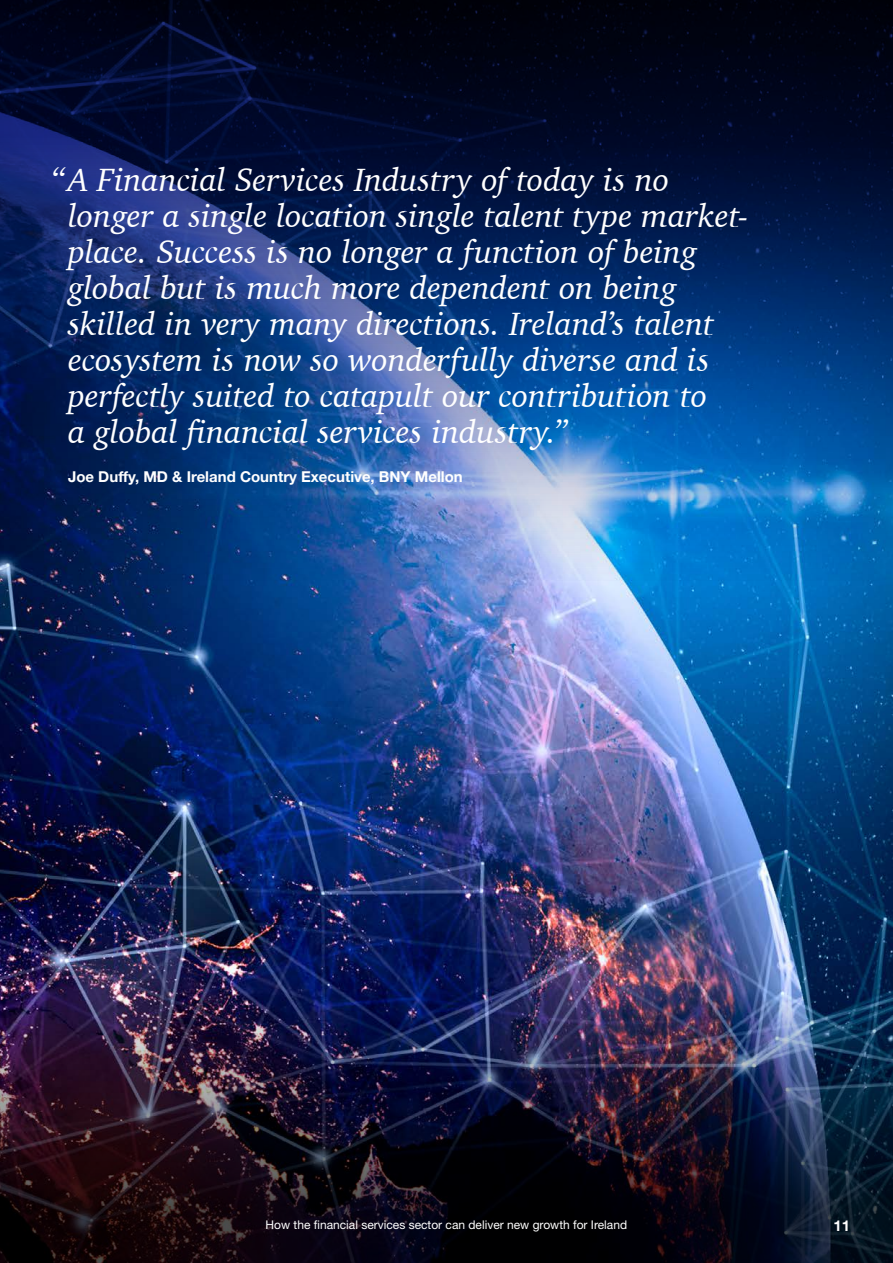
<style>
.page{position:relative;width:893px;height:1263px;background:#fff}
.page>*{position:absolute;margin:0;border:0;box-sizing:border-box;transform-origin:0 0}
.t1{font:italic 33px/36px "Charter";letter-spacing:-.005em;color:#fff}
.t2{font:700 15px "Helvetica Neue LT Std";color:#fff}
.t3{font:12px "Helvetica Neue LT Std";color:#fff}
</style>
<div class="page">
<img style="left:0;top:580px;width:893px;height:413px">
<img style="left:0;top:0;width:893px;height:580px">
<img style="left:0;top:993px;width:893px;height:270px">
<p class="t1" style="left:68px;top:162px;width:682px;text-indent:-17px">“ A Financial Services Industry of today is no longer a single location single talent type market&shy;place. Success is no longer a function of being global but is much more dependent on being skilled in very many directions. Ireland’s talent ecosystem is now so wonderfully diverse and is perfectly suited to catapult our contribution to<br>a global financial services industry.”</p>
<p class="t2" style="left:68px;top:468px;width:396px">Joe Duffy, MD &amp; Ireland Country Executive, BNY Mellon</p>
<p class="t3" style="left:266px;top:1217px;width:363px">How the financial services sector can deliver new growth for Ireland</p>
<p class="t2" style="left:834px;top:1216px;width:18px">11</p>
</div>
